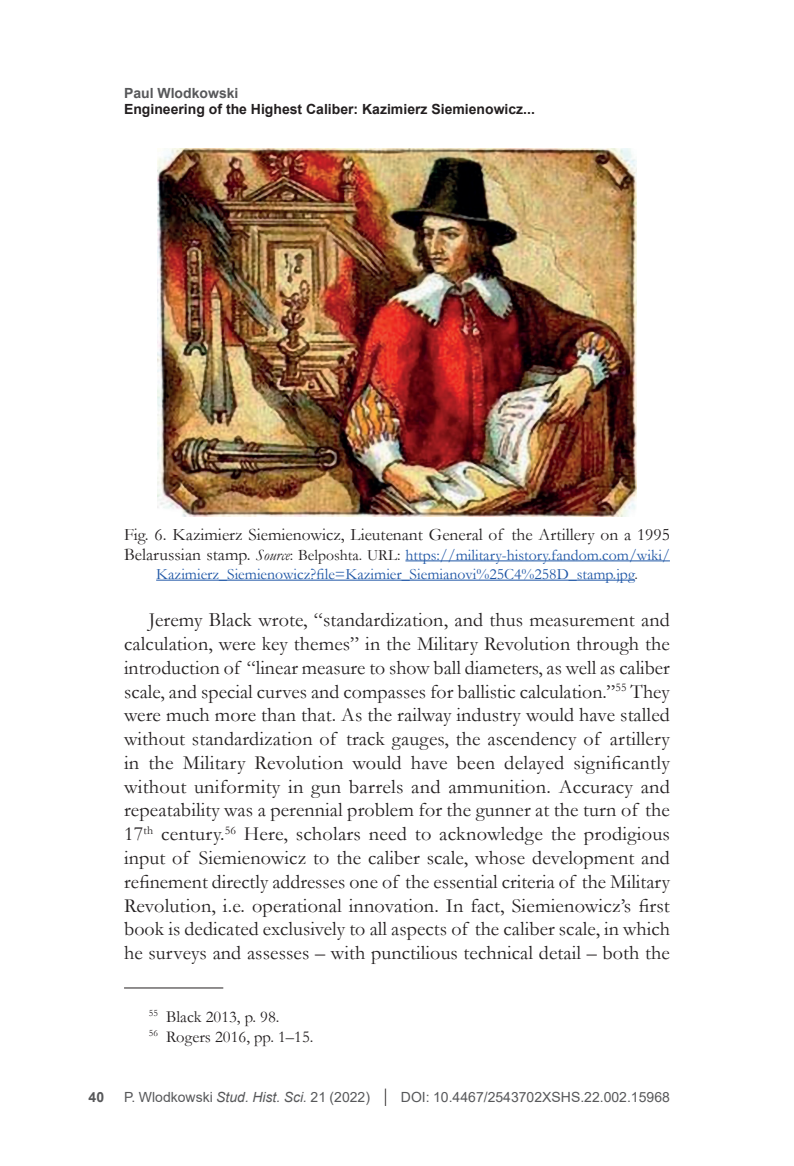
<style>
.page{position:relative;width:794px;height:1166px;background:#fff}
.page>*{position:absolute;margin:0;border:0;box-sizing:border-box;transform-origin:0 0}
.t1{font:20.12px/23.8px "Garamond";letter-spacing:.005em;color:#231f20;text-align:justify}
.t2{font:17.5px "Garamond";color:#231f20}
.t3{font:16.62px/20.1px "Garamond";color:#231f20}
.t4{font:15.75px/19.2px "Garamond";color:#1e56a6;text-align:center}
.t5{font:14px "Arial";color:#57585a}
.t6{font:700 14px "Arial";color:#231f20}
.t7{font:700 14px "Arial";color:#57585a}
.s1{font-size:17.5px;color:#231f20}
.s2{font-style:italic;color:#231f20}
.s3{color:#231f20}
.s4{font-style:italic}
.s5{font-size:18.2px;color:#231f20}
</style>
<div class="page">
<hr style="left:405px;top:560px;width:265px;height:1px;background:#1e56a6">
<hr style="left:156px;top:580px;width:478px;height:1px;background:#1e56a6">
<img style="left:158px;top:149px;width:478px;height:367px">
<hr style="left:124px;top:987px;width:99px;height:1px;background:#231f20">
<p class="t7" style="left:124px;top:83px;width:116px">Paul Wlodkowski</p>
<p class="t6" style="left:124px;top:99px;width:412px">Engineering of the Highest Caliber: Kazimierz Siemienowicz...</p>
<p class="t2" style="left:124px;top:523px;width:547px">Fig. 6. Kazimierz Siemienowicz, Lieutenant General of the Artillery on a 1995</p>
<p class="t4" style="left:124px;top:545px;width:547px"><span class="s1">Belarussian stamp.</span> <span class="s2">Source</span><span class="s3">: Belposhta. URL:</span> https://military-history.fandom.com/wiki/<br>Kazimierz_Siemienowicz?file=Kazimier_Siemianovi%25C4%258D_stamp.jpg<span class="s3">.</span></p>
<p class="t1" style="left:124px;top:608px;width:547px;text-indent:25px">Jeremy Black wrote, “standardization, and thus measurement and calculation, were key themes” in the Military Revolution through the introduction of “linear measure to show ball diameters, as well as caliber scale, and special curves and compasses for ballistic calculation.”<sup>55</sup> They were much more than that. As the railway industry would have stalled without standardization of track gauges, the ascendency of artillery in the Military Revolution would have been delayed significantly without uniformity in gun barrels and ammunition. Accuracy and repeatability was a perennial problem for the gunner at the turn of the 17<sup>th</sup> century.<sup>56</sup> Here, scholars need to acknowledge the prodigious input of Siemienowicz to the caliber scale, whose development and refinement directly addresses one of the essential criteria of the Military Revolution, i.e. operational innovation. In fact, Siemienowicz’s first book is dedicated exclusively to all aspects of the caliber scale, in which he surveys and assesses – with punctilious technical detail – both the</p>
<p class="t3" style="left:149px;top:1006px;width:166px"><sup>55</sup> Black 2013, p. 98.<br><sup>56</sup> Rogers 2016, pp. 1–15.</p>
<p class="t7" style="left:89px;top:1087px;width:17px">40</p>
<p class="t5" style="left:124px;top:1087px;width:547px">P. Wlodkowski <span class="s4">Stud. Hist. Sci.</span> 21 (2022) <span class="s5">|</span> DOI: 10.4467/2543702XSHS.22.002.15968</p>
</div>
